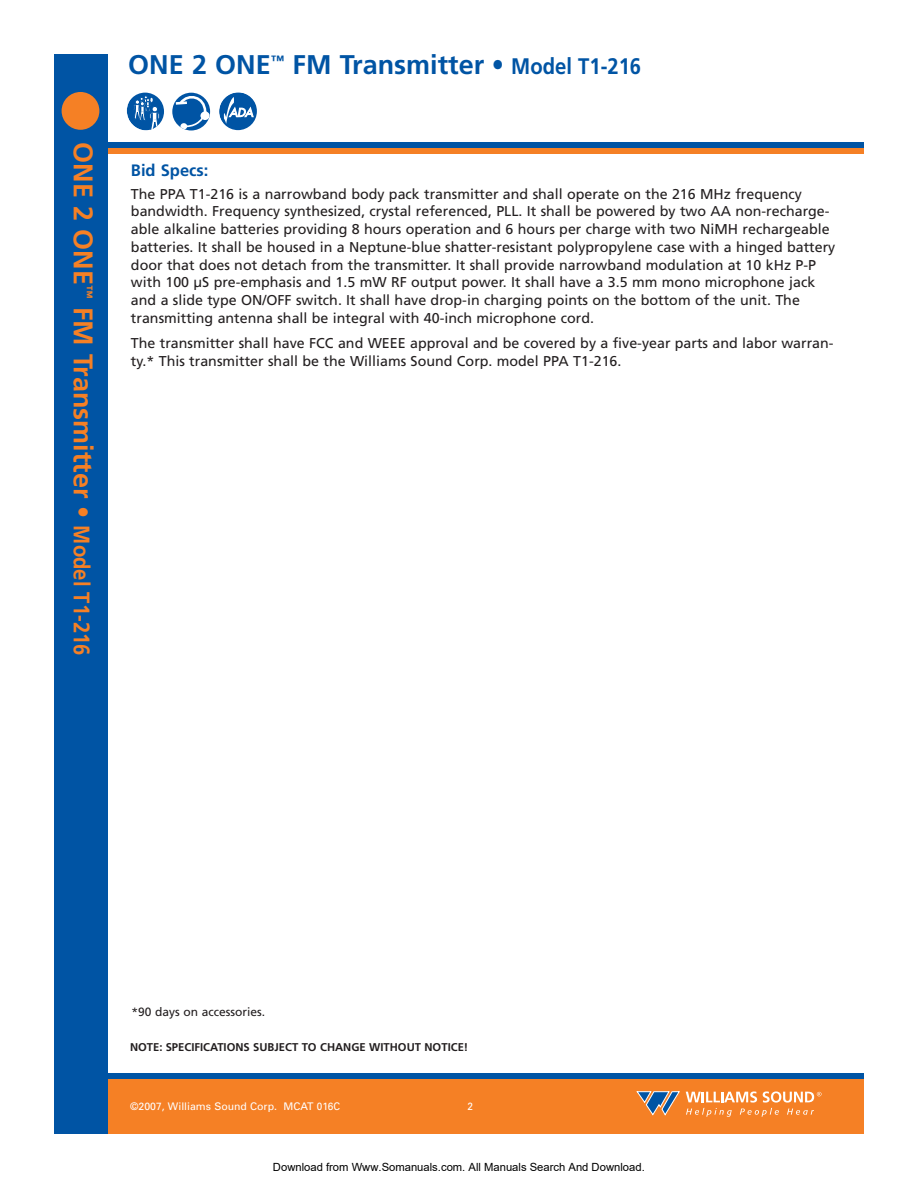
<style>
.page{position:relative;width:918px;height:1188px;background:#fff}
.page>*{position:absolute;margin:0;border:0;box-sizing:border-box;transform-origin:0 0}
.t1{font:700 27px "Frutiger";color:#f58025}
.t2{font:700 27px "Frutiger";color:#0054a4}
.t3{font:700 16.5px "Frutiger";color:#0054a4}
.t4{font:14.25px/17.7px "Frutiger";color:#231f20}
.t5{font:12px "Frutiger";color:#231f20}
.t6{font:11.25px "Arial";color:#000}
.t7{font:700 11.25px "Frutiger";color:#231f20}
.t8{font:10.5px "Univers";color:#fff}
.t9{font:10.5px "Univers";color:#fff;scale:.95 1}
.s1{font-size:22.5px}
</style>
<div class="page">
<div style="left:100px;top:1075px;width:764px;height:59px;background:#f58025"></div>
<div style="left:107px;top:148px;width:757px;height:6px;background:#f58025"></div>
<div style="left:107px;top:143px;width:757px;height:5px;background:#0054a4"></div>
<div style="left:107px;top:1073px;width:757px;height:5px;background:#0054a4"></div>
<div style="left:54px;top:54px;width:54px;height:1080px;background:#0054a4"></div>
<svg style="left:126px;top:93px;width:38px;height:37px"></svg>
<svg style="left:172px;top:93px;width:38px;height:37px"></svg>
<svg style="left:219px;top:92px;width:38px;height:38px"></svg>
<div style="left:62px;top:92px;width:37px;height:38px;background:#f58025;border-radius:50%"></div>
<svg style="left:637px;top:1092px;width:42px;height:23px"></svg>
<svg style="left:686px;top:1091px;width:136px;height:26px"></svg>
<h1 class="t1" style="left:94px;top:142px;width:514px;rotate:90deg">ONE 2 ONE<sup>™</sup> FM Transmitter • <span class="s1">Model T1-216</span></h1>
<h1 class="t2" style="left:128px;top:54px;width:514px">ONE 2 ONE<sup>™</sup> FM Transmitter • <span class="s1">Model T1-216</span></h1>
<p class="t3" style="left:131px;top:163px;width:79px">Bid Specs:</p>
<p class="t4" style="left:131px;top:186px;width:706px">The PPA T1-216 is a narrowband body pack transmitter and shall operate on the 216 MHz frequency bandwidth. Frequency synthesized, crystal referenced, PLL. It shall be powered by two AA non-recharge&shy;able alkaline batteries providing 8 hours operation and 6 hours per charge with two NiMH rechargeable batteries. It shall be housed in a Neptune-blue shatter-resistant polypropylene case with a hinged battery door that does not detach from the transmitter. It shall provide narrowband modulation at 10 kHz P-P with 100 µS pre-emphasis and 1.5 mW RF output power. It shall have a 3.5 mm mono microphone jack and a slide type ON/OFF switch. It shall have drop-in charging points on the bottom of the unit. The transmitting antenna shall be integral with 40-inch microphone cord.</p>
<p class="t4" style="left:131px;top:336px;width:704px">The transmitter shall have FCC and WEEE approval and be covered by a five-year parts and labor warran&shy;ty.* This transmitter shall be the Williams Sound Corp. model PPA T1-216.</p>
<p class="t5" style="left:132px;top:1007px;width:135px">*90 days on accessories.</p>
<p class="t7" style="left:130px;top:1042px;width:340px">NOTE: SPECIFICATIONS SUBJECT TO CHANGE WITHOUT NOTICE!</p>
<p class="t8" style="left:130px;top:1102px;width:211px">©2007, Williams Sound Corp. MCAT 016C</p>
<p class="t9" style="left:468px;top:1102px;width:7px">2</p>
<p class="t6" style="left:273px;top:1160px;width:373px">Download from Www.Somanuals.com. All Manuals Search And Download.</p>
</div>
